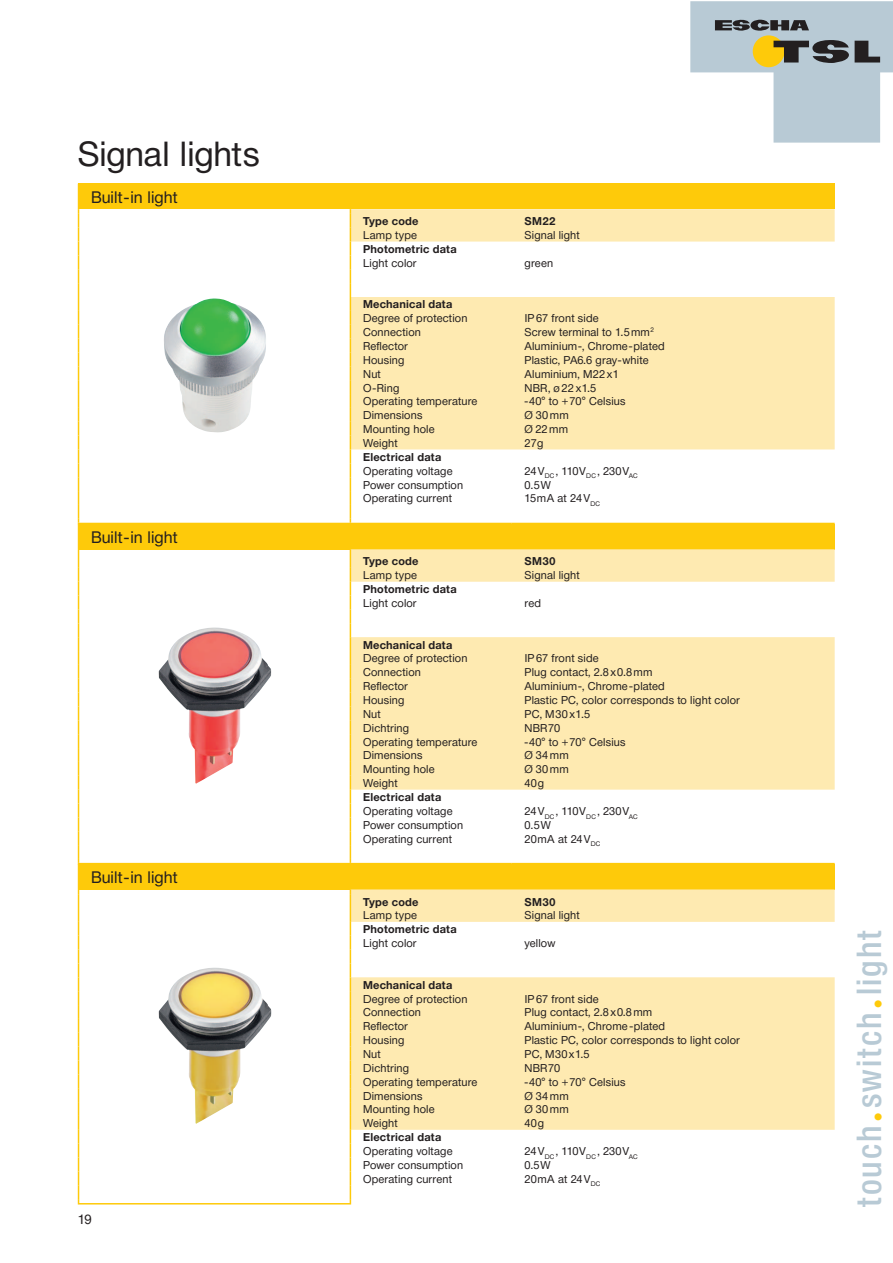
<style>
.page{position:relative;width:893px;height:1263px;background:#fff}
.page>*{position:absolute;margin:0;border:0;box-sizing:border-box;transform-origin:0 0}
.t1{font:500 34.5px "Neue Helvetica Condensed BQ";letter-spacing:.055em;color:#b8cad5}
.t2{font:34.5px "Neue Helvetica BQ";letter-spacing:-.005em;color:#231f20}
.t3{font:16.5px "Neue Helvetica BQ";color:#231f20}
.t4{font:13.5px "Neue Helvetica BQ";color:#231f20}
.t5{font:11.25px "Neue Helvetica BQ";letter-spacing:.015em;color:#231f20}
.t6{font:700 11.25px "Neue Helvetica BQ";letter-spacing:.015em;color:#231f20}
.s1{font-family:"Futura";font-weight:700;font-size:30px;color:#feca0a}
</style>
<div class="page">
<svg style="left:690px;top:1px;width:203px;height:142px"></svg>
<div style="left:79px;top:184px;width:756px;height:25px;background:#feca0a"></div>
<svg style="left:351px;top:209px;width:484px;height:240px;fill:#feeab1"></svg>
<svg style="left:350px;top:209px;width:1px;height:314px"></svg>
<hr style="left:78px;top:523px;width:434px;height:1px;background:#feca0a">
<hr style="left:512px;top:523px;width:323px;height:1px;background:#feca0a">
<div style="left:79px;top:524px;width:756px;height:25px;background:#feca0a"></div>
<svg style="left:351px;top:549px;width:484px;height:241px;fill:#feeab1"></svg>
<svg style="left:350px;top:549px;width:1px;height:314px"></svg>
<hr style="left:78px;top:863px;width:434px;height:1px;background:#feca0a">
<hr style="left:512px;top:863px;width:323px;height:1px;background:#feca0a">
<div style="left:79px;top:864px;width:756px;height:25px;background:#feca0a"></div>
<svg style="left:351px;top:889px;width:484px;height:241px;fill:#feeab1"></svg>
<svg style="left:78px;top:184px;width:1px;height:1019px"></svg>
<hr style="left:78px;top:1203px;width:273px;height:2px;background:#feca0a">
<svg style="left:350px;top:889px;width:1px;height:314px"></svg>
<img style="left:164px;top:299px;width:102px;height:134px">
<img style="left:159px;top:628px;width:112px;height:156px">
<img style="left:159px;top:968px;width:112px;height:156px">
<h1 class="t2" style="left:78px;top:142px;width:184px">Signal lights</h1>
<h2 class="t3" style="left:91px;top:192px;width:88px">Built-in light</h2>
<h2 class="t3" style="left:91px;top:532px;width:88px">Built-in light</h2>
<h2 class="t3" style="left:91px;top:872px;width:88px">Built-in light</h2>
<p class="t4" style="left:78px;top:1214px;width:16px">19</p>
<p class="t6" style="left:363px;top:218px;width:57px">Type code</p>
<p class="t6" style="left:524px;top:218px;width:33px">SM22</p>
<p class="t5" style="left:363px;top:231px;width:55px">Lamp type</p>
<p class="t5" style="left:524px;top:231px;width:57px">Signal light</p>
<p class="t6" style="left:363px;top:245px;width:95px">Photometric data</p>
<p class="t5" style="left:363px;top:259px;width:55px">Light color</p>
<p class="t5" style="left:524px;top:259px;width:30px">green</p>
<p class="t6" style="left:363px;top:301px;width:91px">Mechanical data</p>
<p class="t5" style="left:363px;top:315px;width:106px">Degree of protection</p>
<p class="t5" style="left:525px;top:315px;width:75px">IP67 front side</p>
<p class="t5" style="left:363px;top:328px;width:59px">Connection</p>
<p class="t5" style="left:525px;top:328px;width:131px">Screw terminal to 1.5mm<sup>2</sup></p>
<p class="t5" style="left:363px;top:342px;width:46px">Reflector</p>
<p class="t5" style="left:524px;top:342px;width:142px">Aluminium-, Chrome-plated</p>
<p class="t5" style="left:363px;top:356px;width:43px">Housing</p>
<p class="t5" style="left:525px;top:356px;width:125px">Plastic, PA6.6 gray-white</p>
<p class="t5" style="left:363px;top:370px;width:19px">Nut</p>
<p class="t5" style="left:524px;top:370px;width:96px">Aluminium, M22x1</p>
<p class="t5" style="left:363px;top:384px;width:38px">O-Ring</p>
<p class="t5" style="left:524px;top:384px;width:73px">NBR, ø22 x1.5</p>
<p class="t5" style="left:363px;top:398px;width:116px">Operating temperature</p>
<p class="t5" style="left:525px;top:398px;width:102px">-40° to +70° Celsius</p>
<p class="t5" style="left:363px;top:412px;width:61px">Dimensions</p>
<p class="t5" style="left:524px;top:412px;width:46px">Ø 30 mm</p>
<p class="t5" style="left:363px;top:425px;width:73px">Mounting hole</p>
<p class="t5" style="left:525px;top:425px;width:45px">Ø 22mm</p>
<p class="t5" style="left:363px;top:439px;width:36px">Weight</p>
<p class="t5" style="left:524px;top:439px;width:20px">27g</p>
<p class="t6" style="left:363px;top:453px;width:80px">Electrical data</p>
<p class="t5" style="left:363px;top:467px;width:91px">Operating voltage</p>
<p class="t5" style="left:524px;top:467px;width:115px">24V<sub>DC</sub> , 110V<sub>DC</sub> , 230V<sub>AC</sub></p>
<p class="t5" style="left:363px;top:481px;width:101px">Power consumption</p>
<p class="t5" style="left:525px;top:481px;width:28px">0.5W</p>
<p class="t5" style="left:363px;top:495px;width:90px">Operating current</p>
<p class="t5" style="left:524px;top:495px;width:77px">15mA at 24V<sub>DC</sub></p>
<p class="t6" style="left:363px;top:558px;width:57px">Type code</p>
<p class="t6" style="left:524px;top:558px;width:33px">SM30</p>
<p class="t5" style="left:363px;top:572px;width:55px">Lamp type</p>
<p class="t5" style="left:524px;top:572px;width:57px">Signal light</p>
<p class="t6" style="left:363px;top:585px;width:95px">Photometric data</p>
<p class="t5" style="left:363px;top:599px;width:55px">Light color</p>
<p class="t5" style="left:524px;top:599px;width:18px">red</p>
<p class="t6" style="left:363px;top:641px;width:91px">Mechanical data</p>
<p class="t5" style="left:363px;top:655px;width:106px">Degree of protection</p>
<p class="t5" style="left:525px;top:655px;width:75px">IP67 front side</p>
<p class="t5" style="left:363px;top:669px;width:59px">Connection</p>
<p class="t5" style="left:525px;top:669px;width:129px">Plug contact, 2.8x0.8mm</p>
<p class="t5" style="left:363px;top:682px;width:46px">Reflector</p>
<p class="t5" style="left:524px;top:682px;width:142px">Aluminium-, Chrome-plated</p>
<p class="t5" style="left:363px;top:696px;width:43px">Housing</p>
<p class="t5" style="left:524px;top:696px;width:217px">Plastic PC, color corresponds to light color</p>
<p class="t5" style="left:363px;top:710px;width:19px">Nut</p>
<p class="t5" style="left:524px;top:710px;width:67px">PC, M30x1.5</p>
<p class="t5" style="left:363px;top:724px;width:47px">Dichtring</p>
<p class="t5" style="left:525px;top:724px;width:37px">NBR70</p>
<p class="t5" style="left:363px;top:738px;width:116px">Operating temperature</p>
<p class="t5" style="left:525px;top:738px;width:102px">-40° to +70° Celsius</p>
<p class="t5" style="left:363px;top:752px;width:61px">Dimensions</p>
<p class="t5" style="left:524px;top:752px;width:46px">Ø 34 mm</p>
<p class="t5" style="left:363px;top:766px;width:73px">Mounting hole</p>
<p class="t5" style="left:525px;top:766px;width:46px">Ø 30 mm</p>
<p class="t5" style="left:363px;top:779px;width:36px">Weight</p>
<p class="t5" style="left:524px;top:779px;width:21px">40g</p>
<p class="t6" style="left:363px;top:793px;width:80px">Electrical data</p>
<p class="t5" style="left:363px;top:807px;width:91px">Operating voltage</p>
<p class="t5" style="left:524px;top:807px;width:115px">24V<sub>DC</sub> , 110V<sub>DC</sub> , 230V<sub>AC</sub></p>
<p class="t5" style="left:363px;top:821px;width:101px">Power consumption</p>
<p class="t5" style="left:525px;top:821px;width:28px">0.5W</p>
<p class="t5" style="left:363px;top:835px;width:90px">Operating current</p>
<p class="t5" style="left:524px;top:835px;width:77px">20mA at 24V<sub>DC</sub></p>
<p class="t6" style="left:363px;top:898px;width:57px">Type code</p>
<p class="t6" style="left:524px;top:898px;width:33px">SM30</p>
<p class="t5" style="left:363px;top:912px;width:55px">Lamp type</p>
<p class="t5" style="left:524px;top:912px;width:57px">Signal light</p>
<p class="t6" style="left:363px;top:926px;width:95px">Photometric data</p>
<p class="t5" style="left:363px;top:939px;width:55px">Light color</p>
<p class="t5" style="left:524px;top:939px;width:32px">yellow</p>
<p class="t6" style="left:363px;top:981px;width:91px">Mechanical data</p>
<p class="t5" style="left:363px;top:995px;width:106px">Degree of protection</p>
<p class="t5" style="left:525px;top:995px;width:75px">IP67 front side</p>
<p class="t5" style="left:363px;top:1009px;width:59px">Connection</p>
<p class="t5" style="left:525px;top:1009px;width:129px">Plug contact, 2.8x0.8mm</p>
<p class="t5" style="left:363px;top:1023px;width:46px">Reflector</p>
<p class="t5" style="left:524px;top:1023px;width:142px">Aluminium-, Chrome-plated</p>
<p class="t5" style="left:363px;top:1036px;width:43px">Housing</p>
<p class="t5" style="left:524px;top:1036px;width:217px">Plastic PC, color corresponds to light color</p>
<p class="t5" style="left:363px;top:1050px;width:19px">Nut</p>
<p class="t5" style="left:524px;top:1050px;width:67px">PC, M30x1.5</p>
<p class="t5" style="left:363px;top:1064px;width:47px">Dichtring</p>
<p class="t5" style="left:525px;top:1064px;width:37px">NBR70</p>
<p class="t5" style="left:363px;top:1078px;width:116px">Operating temperature</p>
<p class="t5" style="left:525px;top:1078px;width:102px">-40° to +70° Celsius</p>
<p class="t5" style="left:363px;top:1092px;width:61px">Dimensions</p>
<p class="t5" style="left:524px;top:1092px;width:46px">Ø 34 mm</p>
<p class="t5" style="left:363px;top:1106px;width:73px">Mounting hole</p>
<p class="t5" style="left:525px;top:1106px;width:46px">Ø 30 mm</p>
<p class="t5" style="left:363px;top:1120px;width:36px">Weight</p>
<p class="t5" style="left:524px;top:1120px;width:21px">40g</p>
<p class="t6" style="left:363px;top:1133px;width:80px">Electrical data</p>
<p class="t5" style="left:363px;top:1147px;width:91px">Operating voltage</p>
<p class="t5" style="left:524px;top:1147px;width:115px">24V<sub>DC</sub> , 110V<sub>DC</sub> , 230V<sub>AC</sub></p>
<p class="t5" style="left:363px;top:1161px;width:101px">Power consumption</p>
<p class="t5" style="left:525px;top:1161px;width:28px">0.5W</p>
<p class="t5" style="left:363px;top:1175px;width:90px">Operating current</p>
<p class="t5" style="left:524px;top:1175px;width:77px">20mA at 24V<sub>DC</sub></p>
<h1 class="t1" style="left:849px;top:1207px;width:279px;rotate:-90deg">touch<span class="s1">.</span>switch<span class="s1">.</span>light</h1>
</div>
